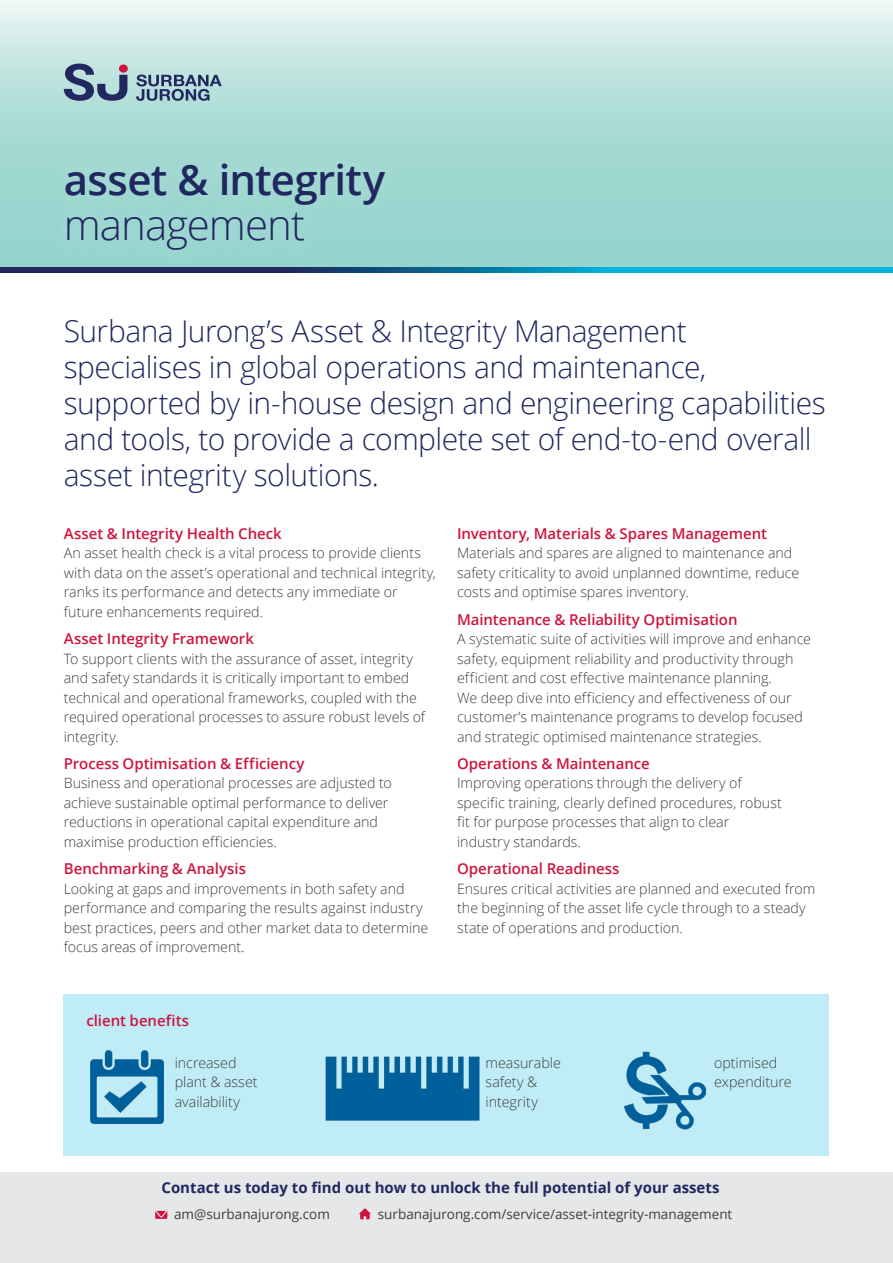
<style>
.page{position:relative;width:893px;height:1263px;background:#fff}
.page>*{position:absolute;margin:0;border:0;box-sizing:border-box;transform-origin:0 0}
.Header_1_Bold{font:600 42px "Open Sans";letter-spacing:-.015em;color:#21285f}
.Header_1{font:300 42px "Open Sans";letter-spacing:-.025em;color:#21285f}
.Introduction{font:300 30px/36px "Open Sans";letter-spacing:-.015em;color:#21285f}
.Header_3_RED{font:600 15px "Open Sans";letter-spacing:-.005em;color:#ce153e}
.t1{font:700 15px "Open Sans";color:#21285f}
.Body_Text{font:300 14.25px/19.5px "Open Sans";color:#3e3e3f}
.t2{font:13.5px "Open Sans";color:#3e3e3f}
</style>
<div class="page">
<svg style="left:0;top:0;width:893px;height:268px;background:#b4dfda"></svg>
<svg style="left:64px;top:64px;width:63px;height:37px;background:#7a8ea3"></svg>
<svg style="left:136px;top:75px;width:86px;height:26px;background:#7a95a8"></svg>
<svg style="left:0;top:268px;width:893px;height:4px;background:#0e6b9a"></svg>
<div style="left:0;top:1172px;width:893px;height:91px;background:#e6e7e9"></div>
<svg style="left:359px;top:1208px;width:12px;height:11px"></svg>
<svg style="left:155px;top:1210px;width:13px;height:9px"></svg>
<div style="left:64px;top:994px;width:765px;height:161px;background:#bfecf6"></div>
<div style="left:53px;top:151px;width:345px;height:112px;background:#9dd7d0"></div>
<img style="left:325px;top:1056px;width:155px;height:65px">
<img style="left:90px;top:1050px;width:74px;height:74px">
<img style="left:625px;top:1051px;width:80px;height:79px">
<p class="Header_1_Bold" style="left:64px;top:151px;width:323px">asset &amp; integrity</p>
<p class="Header_1" style="left:64px;top:196px;width:243px">management</p>
<p class="Introduction" style="left:64px;top:312px;width:763px">Surbana Jurong’s Asset &amp; Integrity Management specialises in global operations and maintenance, supported by in-house design and engineering capabilities and tools, to provide a complete set of end-to-end overall asset integrity solutions.</p>
<p class="Header_3_RED" style="left:64px;top:523px;width:220px">Asset &amp; Integrity Health Check</p>
<p class="Body_Text" style="left:64px;top:543px;width:374px">An asset health check is a vital process to provide clients with data on the asset’s operational and technical integrity, ranks its performance and detects any immediate or future enhancements required.</p>
<p class="Header_3_RED" style="left:64px;top:628px;width:192px">Asset Integrity Framework</p>
<p class="Body_Text" style="left:64px;top:648px;width:363px">To support clients with the assurance of asset, integrity and safety standards it is critically important to embed technical and operational frameworks, coupled with the required operational processes to assure robust levels of integrity.</p>
<p class="Header_3_RED" style="left:64px;top:753px;width:242px">Process Optimisation &amp; Efficiency</p>
<p class="Body_Text" style="left:64px;top:773px;width:330px">Business and operational processes are adjusted to achieve sustainable optimal performance to deliver reductions in operational capital expenditure and maximise production efficiencies.</p>
<p class="Header_3_RED" style="left:64px;top:858px;width:184px">Benchmarking &amp; Analysis</p>
<p class="Body_Text" style="left:64px;top:878px;width:366px">Looking at gaps and improvements in both safety and performance and comparing the results against industry best practices, peers and other market data to determine focus areas of improvement.</p>
<p class="Header_3_RED" style="left:457px;top:523px;width:311px">Inventory, Materials &amp; Spares Management</p>
<p class="Body_Text" style="left:457px;top:543px;width:344px">Materials and spares are aligned to maintenance and safety criticality to avoid unplanned downtime, reduce costs and optimise spares inventory.</p>
<p class="Header_3_RED" style="left:457px;top:609px;width:282px">Maintenance &amp; Reliability Optimisation</p>
<p class="Body_Text" style="left:457px;top:629px;width:355px">A systematic suite of activities will improve and enhance safety, equipment reliability and productivity through efficient and cost effective maintenance planning.<br>We deep dive into efficiency and effectiveness of our customer’s maintenance programs to develop focused and strategic optimised maintenance strategies.</p>
<p class="Header_3_RED" style="left:457px;top:753px;width:194px">Operations &amp; Maintenance</p>
<p class="Body_Text" style="left:457px;top:773px;width:326px">Improving operations through the delivery of specific training, clearly defined procedures, robust fit for purpose processes that align to clear industry standards.</p>
<p class="Header_3_RED" style="left:457px;top:858px;width:164px">Operational Readiness</p>
<p class="Body_Text" style="left:457px;top:878px;width:360px">Ensures critical activities are planned and executed from the beginning of the asset life cycle through to a steady state of operations and production.</p>
<p class="Header_3_RED" style="left:87px;top:1010px;width:104px">client benefits</p>
<p class="Body_Text" style="left:175px;top:1052px;width:84px">increased plant &amp; asset availability</p>
<p class="Body_Text" style="left:714px;top:1052px;width:79px">optimised expenditure</p>
<p class="Body_Text" style="left:486px;top:1052px;width:77px">measurable safety &amp; integrity</p>
<p class="t1" style="left:161px;top:1176px;width:559px">Contact us today to find out how to unlock the full potential of your assets</p>
<p class="t2" style="left:174px;top:1204px;width:157px">am@surbanajurong.com</p>
<p class="t2" style="left:378px;top:1204px;width:356px">surbanajurong.com/service/asset-integrity-management</p>
</div>
